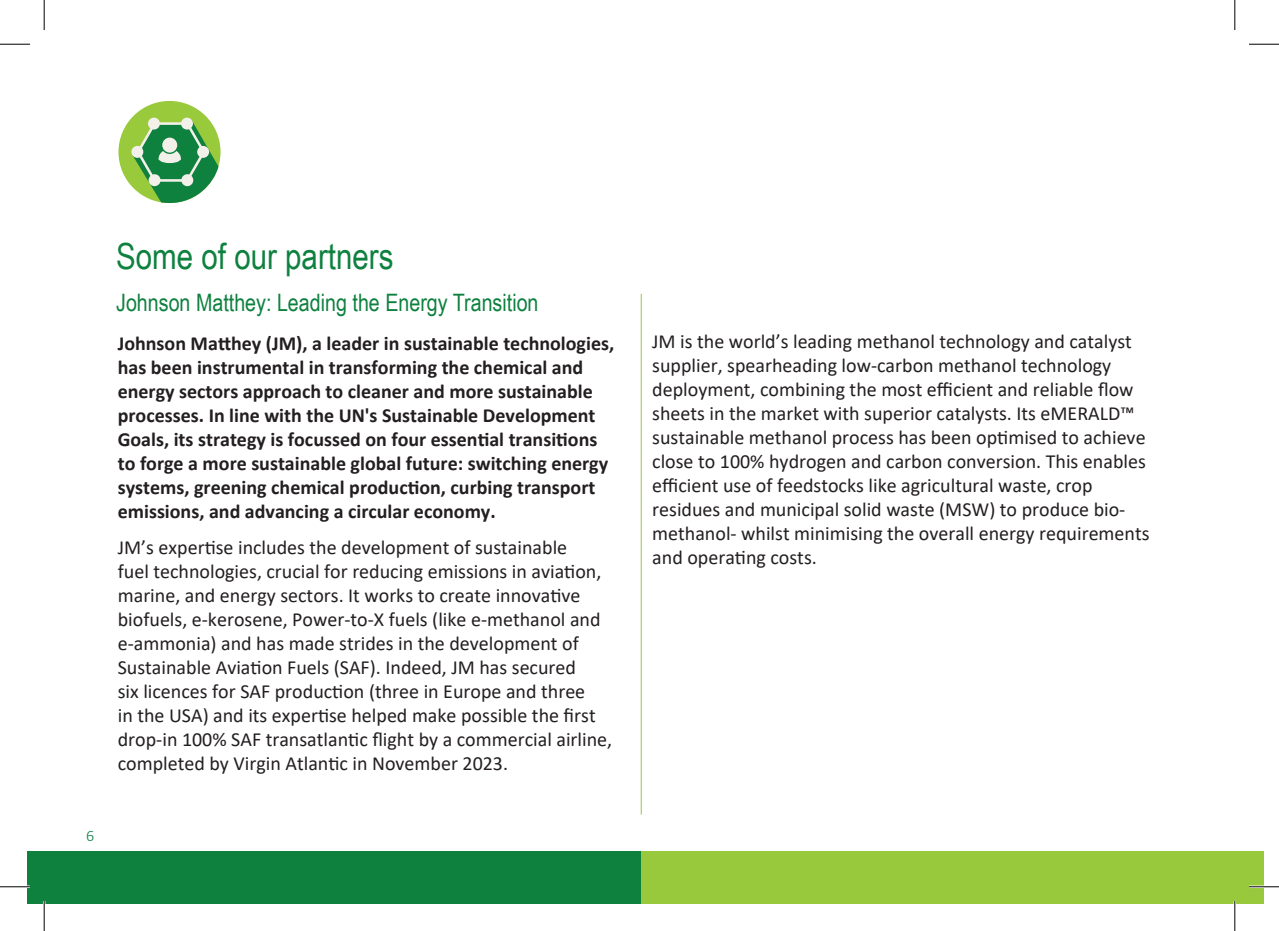
<style>
.page{position:relative;width:1279px;height:931px;background:#fff}
.page>*{position:absolute;margin:0;border:0;box-sizing:border-box;transform-origin:0 0}
.t1{font:36px "Arial Narrow";color:#0e813f}
.t2{font:24px "Arial Narrow";color:#0e813f}
.t3{font:20px/24px "Calibri";color:#231f20}
.t4{font:700 20px/24px "Calibri";color:#231f20}
.t5{font:300 16px "Calibri";color:#0d803f}
</style>
<div class="page">
<hr style="left:641px;top:293px;width:1px;height:521px;background:#98c93d">
<div style="left:118px;top:101px;width:103px;height:102px;background:#99ca3b;border-radius:50%"></div>
<div style="left:148px;top:118px;width:12px;height:11px;background:#f3f0ea;border-radius:50%"></div>
<div style="left:181px;top:118px;width:12px;height:11px;background:#f3f0ea;border-radius:50%"></div>
<svg style="left:132px;top:120px;width:86px;height:84px"></svg>
<div style="left:27px;top:851px;width:1228px;height:52px;background:#98c93c"></div>
<div style="left:1215px;top:851px;width:48px;height:52px;background:#98c93c"></div>
<div style="left:27px;top:851px;width:614px;height:52px;background:#0e813f"></div>
<hr style="left:0;top:885px;width:30px;height:2px;background:#fff">
<hr style="left:1249px;top:885px;width:30px;height:2px;background:#fff">
<hr style="left:43px;top:900px;width:2px;height:30px;background:#fff">
<hr style="left:1233px;top:900px;width:3px;height:30px;background:#fff">
<hr style="left:0;top:44px;width:30px;height:1px;background:#000">
<hr style="left:1249px;top:44px;width:30px;height:1px;background:#000">
<hr style="left:0;top:886px;width:30px;height:1px;background:#000">
<hr style="left:1249px;top:886px;width:30px;height:1px;background:#000">
<hr style="left:44px;top:0;width:1px;height:30px;background:#000">
<hr style="left:44px;top:900px;width:1px;height:30px;background:#000">
<hr style="left:1234px;top:0;width:1px;height:30px;background:#000">
<hr style="left:1234px;top:900px;width:1px;height:30px;background:#000">
<p class="t5" style="left:86px;top:825px;width:10px">6</p>
<h1 class="t1" style="left:116px;top:230px;width:279px">Some of our partners</h1>
<p class="t2" style="left:116px;top:285px;width:424px">Johnson Matthey: Leading the Energy Transition</p>
<p class="t4" style="left:118px;top:331px;width:498px">Johnson Matthey (JM), a leader in sustainable technologies, has been instrumental in transforming the chemical and energy sectors approach to cleaner and more sustainable processes. In line with the UN's Sustainable Development Goals, its strategy is focussed on four essential transitions to forge a more sustainable global future: switching energy systems, greening chemical production, curbing transport emissions, and advancing a circular economy.</p>
<p class="t3" style="left:118px;top:534px;width:496px">JM’s expertise includes the development of sustainable<br>fuel technologies, crucial for reducing emissions in aviation, marine, and energy sectors. It works to create innovative biofuels, e-kerosene, Power-to-X fuels (like e-methanol and e-ammonia) and has made strides in the development of Sustainable Aviation Fuels (SAF). Indeed, JM has secured<br>six licences for SAF production (three in Europe and three<br>in the USA) and its expertise helped make possible the first drop-in 100% SAF transatlantic flight by a commercial airline, completed by Virgin Atlantic in November 2023.</p>
<p class="t3" style="left:652px;top:329px;width:499px">JM is the world’s leading methanol technology and catalyst supplier, spearheading low-carbon methanol technology deployment, combining the most efficient and reliable flow sheets in the market with superior catalysts. Its eMERALD™ sustainable methanol process has been optimised to achieve close to 100% hydrogen and carbon conversion. This enables efficient use of feedstocks like agricultural waste, crop residues and municipal solid waste (MSW) to produce bio&shy;methanol- whilst minimising the overall energy requirements and operating costs.</p>
</div>
